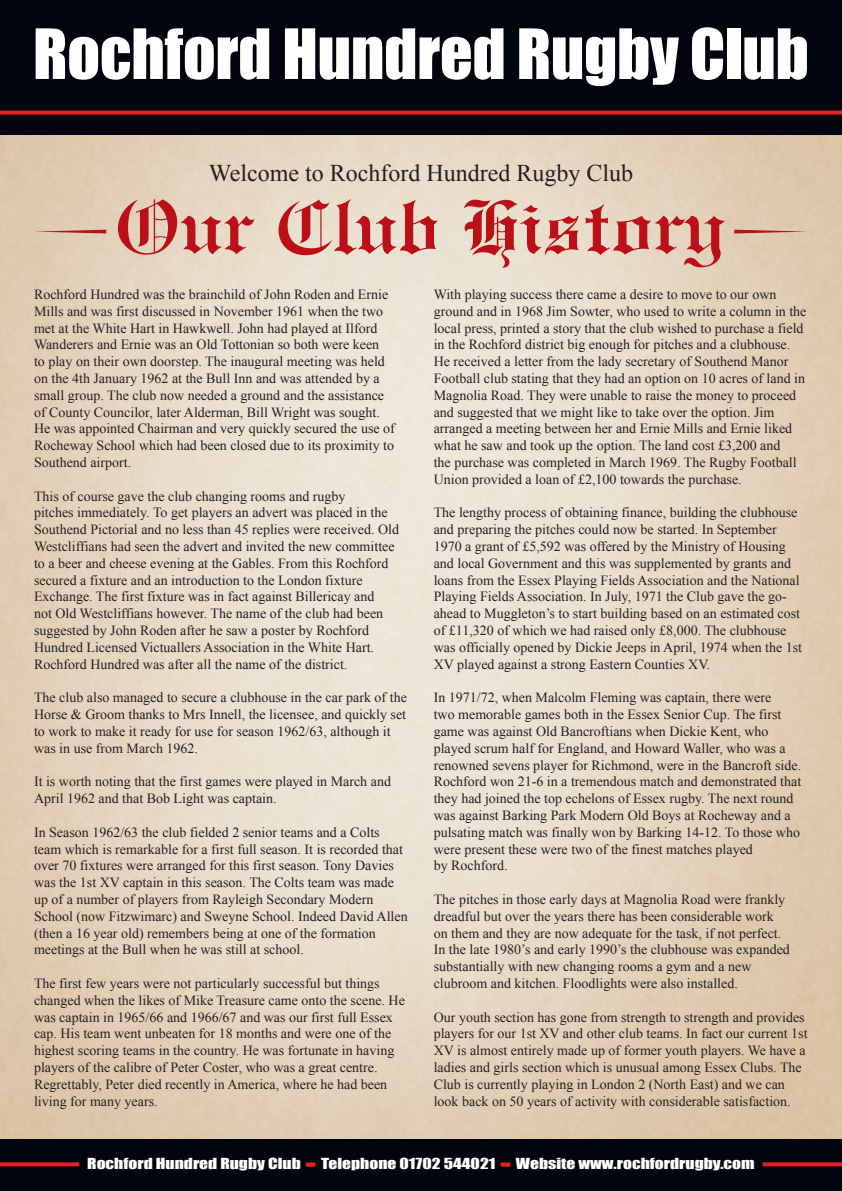
<style>
.page{position:relative;width:842px;height:1191px;background:#fff}
.page>*{position:absolute;margin:0;border:0;box-sizing:border-box;transform-origin:0 0}
.t1{font:76px "Engravers Old English BT";color:#bb1018;scale:1.22 1}
.t2{font:64px "Impact";letter-spacing:-.005em;color:#fff}
.t3{font:24px "Times New Roman";color:#231f20}
.t4{font:14px/16.8px "Times New Roman";color:#231f20}
.t5{font:14px "Impact";color:#fff;scale:1.25 1}
.s1{font-size:29.4px;color:#ee1d23}
</style>
<div class="page">
<img style="left:0;top:134px;width:842px;height:1006px">
<div style="left:0;top:0;width:842px;height:134px;background:#01060e"></div>
<svg style="left:1px;top:111px;width:841px;height:4px;background:#d51a20"></svg>
<div style="left:0;top:1140px;width:842px;height:51px;background:#01060e"></div>
<svg style="left:763px;top:1162px;width:79px;height:4px"></svg>
<svg style="left:0;top:1162px;width:79px;height:4px"></svg>
<svg style="left:34px;top:230px;width:72px;height:3px"></svg>
<svg style="left:734px;top:230px;width:74px;height:3px"></svg>
<h2 class="t2" style="left:33px;top:14px;width:777px">Rochford Hundred Rugby Club</h2>
<h3 class="t3" style="left:209px;top:159px;width:426px">Welcome to Rochford Hundred Rugby Club</h3>
<h1 class="t1" style="left:116px;top:183px;width:502px">Our Club History</h1>
<p class="t4" style="left:34px;top:286px;width:362px">Rochford Hundred was the brainchild of John Roden and Ernie Mills and was first discussed in November 1961 when the two met at the White Hart in Hawkwell. John had played at Ilford Wanderers and Ernie was an Old Tottonian so both were keen<br>to play on their own doorstep. The inaugural meeting was held on the 4th January 1962 at the Bull Inn and was attended by a small group. The club now needed a ground and the assistance of County Councilor, later Alderman, Bill Wright was sought.<br>He was appointed Chairman and very quickly secured the use of Rocheway School which had been closed due to its proximity to Southend airport.</p>
<p class="t4" style="left:34px;top:487px;width:367px">This of course gave the club changing rooms and rugby<br>pitches immediately. To get players an advert was placed in the Southend Pictorial and no less than 45 replies were received. Old Westcliffians had seen the advert and invited the new committee to a beer and cheese evening at the Gables. From this Rochford secured a fixture and an introduction to the London fixture Exchange. The first fixture was in fact against Billericay and<br>not Old Westcliffians however. The name of the club had been suggested by John Roden after he saw a poster by Rochford Hundred Licensed Victuallers Association in the White Hart.<br>Rochford Hundred was after all the name of the district.</p>
<p class="t4" style="left:34px;top:689px;width:374px">The club also managed to secure a clubhouse in the car park of the Horse &amp; Groom thanks to Mrs Innell, the licensee, and quickly set to work to make it ready for use for season 1962/63, although it was in use from March 1962.</p>
<p class="t4" style="left:34px;top:773px;width:358px">It is worth noting that the first games were played in March and<br>April 1962 and that Bob Light was captain.</p>
<p class="t4" style="left:34px;top:823px;width:375px">In Season 1962/63 the club fielded 2 senior teams and a Colts team which is remarkable for a first full season. It is recorded that over 70 fixtures were arranged for this first season. Tony Davies was the 1st XV captain in this season. The Colts team was made up of a number of players from Rayleigh Secondary Modern School (now Fitzwimarc) and Sweyne School. Indeed David Allen (then a 16 year old) remembers being at one of the formation meetings at the Bull when he was still at school.</p>
<p class="t4" style="left:34px;top:974px;width:372px">The first few years were not particularly successful but things changed when the likes of Mike Treasure came onto the scene. He was captain in 1965/66 and 1966/67 and was our first full Essex cap. His team went unbeaten for 18 months and were one of the highest scoring teams in the country. He was fortunate in having players of the calibre of Peter Coster, who was a great centre.<br>Regrettably, Peter died recently in America, where he had been living for many years.</p>
<p class="t4" style="left:434px;top:286px;width:374px">With playing success there came a desire to move to our own ground and in 1968 Jim Sowter, who used to write a column in the local press, printed a story that the club wished to purchase a field in the Rochford district big enough for pitches and a clubhouse.<br>He received a letter from the lady secretary of Southend Manor Football club stating that they had an option on 10 acres of land in Magnolia Road. They were unable to raise the money to proceed and suggested that we might like to take over the option. Jim arranged a meeting between her and Ernie Mills and Ernie liked what he saw and took up the option. The land cost £3,200 and<br>the purchase was completed in March 1969. The Rugby Football Union provided a loan of £2,100 towards the purchase.</p>
<p class="t4" style="left:434px;top:504px;width:370px">The lengthy process of obtaining finance, building the clubhouse and preparing the pitches could now be started. In September 1970 a grant of £5,592 was offered by the Ministry of Housing and local Government and this was supplemented by grants and loans from the Essex Playing Fields Association and the National Playing Fields Association. In July, 1971 the Club gave the go&shy;ahead to Muggleton’s to start building based on an estimated cost of £11,320 of which we had raised only £8,000. The clubhouse was officially opened by Dickie Jeeps in April, 1974 when the 1st XV played against a strong Eastern Counties XV.</p>
<p class="t4" style="left:434px;top:689px;width:369px">In 1971/72, when Malcolm Fleming was captain, there were<br>two memorable games both in the Essex Senior Cup. The first game was against Old Bancroftians when Dickie Kent, who played scrum half for England, and Howard Waller, who was a renowned sevens player for Richmond, were in the Bancroft side.<br>Rochford won 21-6 in a tremendous match and demonstrated that they had joined the top echelons of Essex rugby. The next round was against Barking Park Modern Old Boys at Rocheway and a pulsating match was finally won by Barking 14-12. To those who were present these were two of the finest matches played<br>by Rochford.</p>
<p class="t4" style="left:434px;top:890px;width:358px">The pitches in those early days at Magnolia Road were frankly dreadful but over the years there has been considerable work on them and they are now adequate for the task, if not perfect.<br>In the late 1980’s and early 1990’s the clubhouse was expanded substantially with new changing rooms a gym and a new clubroom and kitchen. Floodlights were also installed.</p>
<p class="t4" style="left:434px;top:1008px;width:375px">Our youth section has gone from strength to strength and provides players for our 1st XV and other club teams. In fact our current 1st XV is almost entirely made up of former youth players. We have a ladies and girls section which is unusual among Essex Clubs. The Club is currently playing in London 2 (North East) and we can look back on 50 years of activity with considerable satisfaction.</p>
<p class="t5" style="left:87px;top:1154px;width:535px">Rochford Hundred Rugby Club <span class="s1">-</span> Telephone 01702 544021 <span class="s1">-</span> Website www.rochfordrugby.com</p>
</div>
